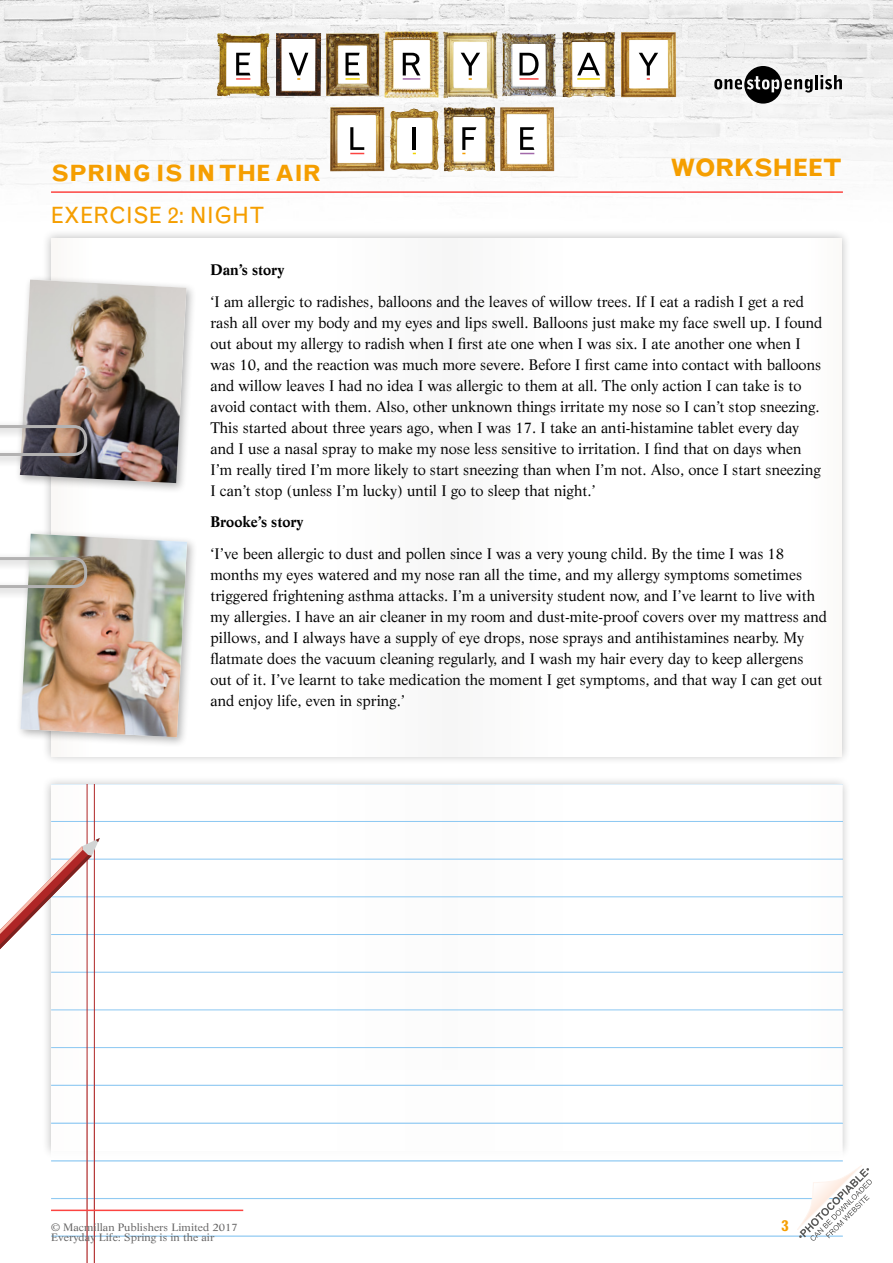
<style>
.page{position:relative;width:893px;height:1263px;background:#fff}
.page>*{position:absolute;margin:0;border:0;box-sizing:border-box;transform-origin:0 0}
._16pt_A_head{font:700 24px "Grotesque MT Std";letter-spacing:-.02em;color:#f59e00}
.t1{font:700 22.5px "Grotesque MT Std";color:#f59e00}
._15pt_B_head{font:22.5px "Grotesque MT Std";color:#f59e00}
.body{font:15px/21px "Life LT Std";color:#000}
.body-2{font:700 15px "Life LT Std";color:#000}
._16pt_A_head-2{font:700 15px "Grotesque MT Std";color:#f59e00}
.t2{font:10.5px "Life LT Std";color:#646363;scale:1.08 1}
</style>
<div class="page">
<img style="left:0;top:0;width:893px;height:186px">
<svg style="left:695px;top:47px;width:166px;height:76px;fill:#f2f2f2"></svg>
<svg style="left:714px;top:66px;width:99px;height:38px"></svg>
<hr style="left:815px;top:75px;width:3px;height:14px;background:#000">
<svg style="left:820px;top:75px;width:22px;height:14px"></svg>
<hr style="left:51px;top:191px;width:792px;height:2px;background:#fc4441">
<img style="left:621px;top:32px;width:55px;height:65px">
<img style="left:562px;top:32px;width:53px;height:65px">
<img style="left:443px;top:31px;width:55px;height:68px">
<img style="left:217px;top:33px;width:53px;height:63px">
<img style="left:326px;top:33px;width:53px;height:63px">
<img style="left:276px;top:33px;width:45px;height:63px">
<img style="left:384px;top:31px;width:55px;height:67px">
<img style="left:502px;top:33px;width:54px;height:64px">
<svg style="left:236px;top:53px;width:14px;height:27px"></svg>
<svg style="left:346px;top:53px;width:14px;height:27px"></svg>
<svg style="left:289px;top:53px;width:19px;height:27px"></svg>
<svg style="left:403px;top:53px;width:17px;height:27px"></svg>
<svg style="left:461px;top:53px;width:19px;height:27px"></svg>
<hr style="left:519px;top:78px;width:20px;height:2px;background:#fc4441">
<svg style="left:519px;top:53px;width:20px;height:22px"></svg>
<hr style="left:577px;top:78px;width:23px;height:2px;background:#f2d300">
<svg style="left:577px;top:53px;width:23px;height:22px"></svg>
<svg style="left:639px;top:53px;width:19px;height:27px"></svg>
<img style="left:500px;top:107px;width:54px;height:64px">
<img style="left:443px;top:107px;width:52px;height:65px">
<img style="left:390px;top:108px;width:49px;height:62px">
<img style="left:330px;top:107px;width:54px;height:64px">
<svg style="left:350px;top:127px;width:14px;height:27px"></svg>
<hr style="left:413px;top:127px;width:3px;height:23px;background:#000">
<svg style="left:462px;top:127px;width:14px;height:27px"></svg>
<svg style="left:520px;top:127px;width:14px;height:27px"></svg>
<div style="left:42px;top:776px;width:809px;height:384px;background:#000;opacity:.25"></div>
<div style="left:51px;top:785px;width:791px;height:478px;background:#fff"></div>
<hr style="left:51px;top:821px;width:791px;height:1px;background:#8ac7f2">
<hr style="left:51px;top:859px;width:791px;height:1px;background:#8ac7f2">
<hr style="left:51px;top:896px;width:791px;height:1px;background:#8ac7f2">
<hr style="left:51px;top:934px;width:791px;height:1px;background:#8ac7f2">
<hr style="left:51px;top:972px;width:791px;height:1px;background:#8ac7f2">
<hr style="left:51px;top:1009px;width:791px;height:1px;background:#8ac7f2">
<hr style="left:51px;top:1047px;width:791px;height:1px;background:#8ac7f2">
<hr style="left:51px;top:1085px;width:791px;height:1px;background:#8ac7f2">
<hr style="left:51px;top:1236px;width:791px;height:1px;background:#8ac7f2">
<hr style="left:51px;top:1123px;width:791px;height:1px;background:#8ac7f2">
<hr style="left:51px;top:1160px;width:791px;height:1px;background:#8ac7f2">
<hr style="left:51px;top:1198px;width:791px;height:1px;background:#8ac7f2">
<hr style="left:94px;top:785px;width:1px;height:478px;background:#af2626">
<hr style="left:87px;top:785px;width:1px;height:478px;background:#af2626">
<div style="left:42px;top:229px;width:809px;height:536px;background:#000;opacity:.25"></div>
<div style="left:51px;top:238px;width:791px;height:518px;background:#fff"></div>
<svg style="left:0;top:838px;width:100px;height:111px"></svg>
<div style="left:16px;top:529px;width:182px;height:219px;background:#000;opacity:.3"></div>
<img style="left:0;top:534px;width:187px;height:203px">
<hr style="left:51px;top:1209px;width:192px;height:2px;background:#fc4441">
<svg style="left:797px;top:1165px;width:75px;height:76px"></svg>
<div style="left:15px;top:275px;width:182px;height:219px;background:#000;opacity:.3"></div>
<img style="left:0;top:280px;width:186px;height:203px">
<h2 class="t1" style="left:51px;top:159px;width:271px">SPRING IS IN THE AIR</h2>
<p class="_15pt_B_head" style="left:51px;top:202px;width:215px">EXERCISE 2: NIGHT</p>
<p class="_16pt_A_head" style="left:670px;top:154px;width:173px">WORKSHEET</p>
<p class="body-2" style="left:210px;top:261px;width:75px">Dan’s story</p>
<p class="body" style="left:210px;top:291px;width:614px">‘I am allergic to radishes, balloons and the leaves of willow trees. If I eat a radish I get a red rash all over my body and my eyes and lips swell. Balloons just make my face swell up. I found out about my allergy to radish when I first ate one when I was six. I ate another one when I was 10, and the reaction was much more severe. Before I first came into contact with balloons and willow leaves I had no idea I was allergic to them at all. The only action I can take is to avoid contact with them. Also, other unknown things irritate my nose so I can’t stop sneezing.<br>This started about three years ago, when I was 17. I take an anti-histamine tablet every day and I use a nasal spray to make my nose less sensitive to irritation. I find that on days when I’m really tired I’m more likely to start sneezing than when I’m not. Also, once I start sneezing I can’t stop (unless I’m lucky) until I go to sleep that night.’</p>
<p class="body-2" style="left:210px;top:513px;width:95px">Brooke’s story</p>
<p class="body" style="left:210px;top:543px;width:618px">‘I’ve been allergic to dust and pollen since I was a very young child. By the time I was 18 months my eyes watered and my nose ran all the time, and my allergy symptoms sometimes triggered frightening asthma attacks. I’m a university student now, and I’ve learnt to live with my allergies. I have an air cleaner in my room and dust-mite-proof covers over my mattress and pillows, and I always have a supply of eye drops, nose sprays and antihistamines nearby. My flatmate does the vacuum cleaning regularly, and I wash my hair every day to keep allergens out of it. I’ve learnt to take medication the moment I get symptoms, and that way I can get out and enjoy life, even in spring.’</p>
<p class="t2" style="left:51px;top:1220px;width:174px">© Macmillan Publishers Limited 2017</p>
<p class="t2" style="left:51px;top:1231px;width:153px">Everyday Life: Spring is in the air</p>
<p class="_16pt_A_head-2" style="left:782px;top:1216px;width:9px">3</p>
</div>
